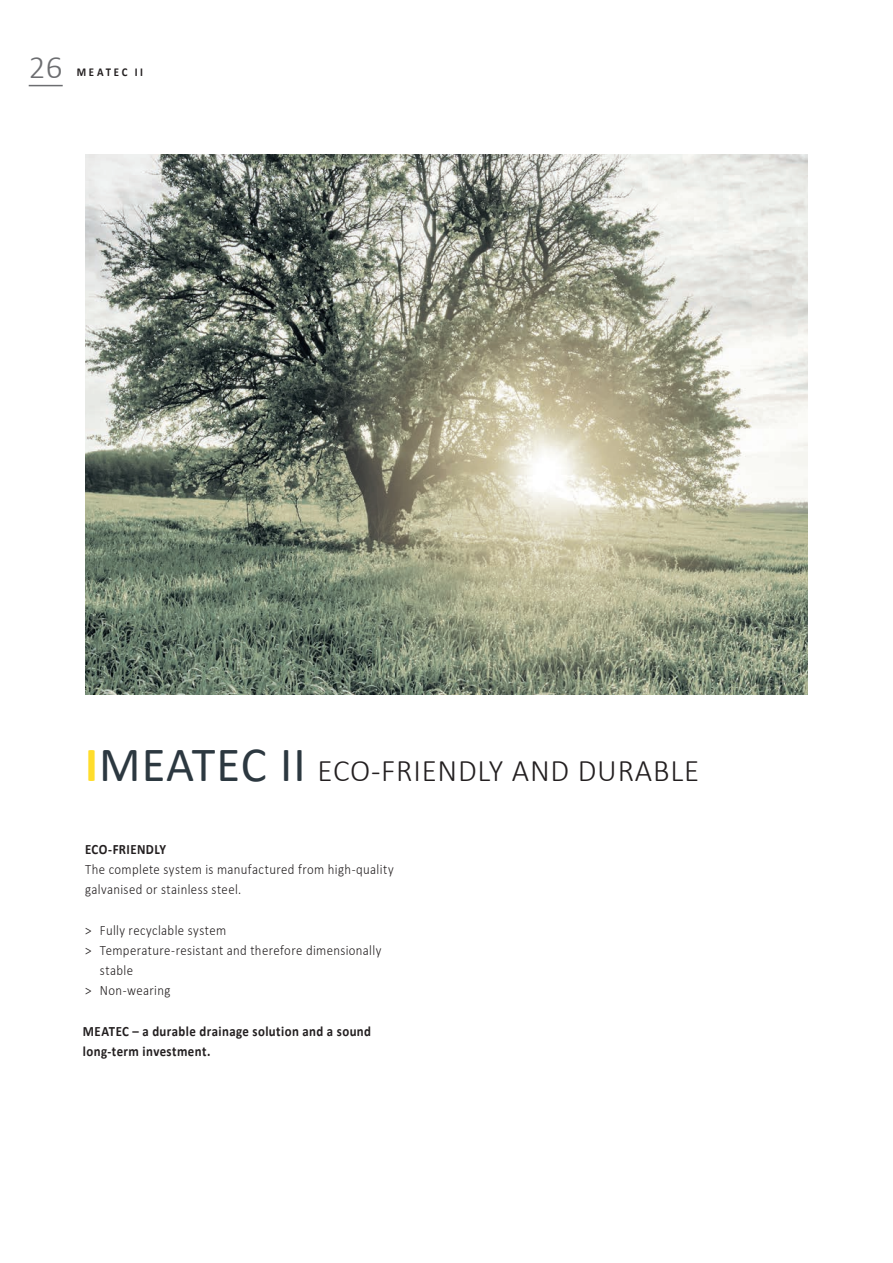
<style>
.page{position:relative;width:893px;height:1263px;background:#fff}
.page>*{position:absolute;margin:0;border:0;box-sizing:border-box;transform-origin:0 0}
.t1{font:300 33px "Calibri";color:#6c6d70}
.t2{font:300 31.5px "Calibri";letter-spacing:.025em;color:#231f20}
.t3{font:300 14.25px/20.2px "Calibri";letter-spacing:.025em;color:#231f20;scale:.9 1}
.t4{font:700 14.25px/20.2px "Calibri";letter-spacing:.03em;color:#231f20;scale:.9 1}
.t5{font:700 12px "Calibri";letter-spacing:.255em;color:#231f20;scale:.9 1}
.s1{font-weight:700;font-size:49.5px;color:#ffdd2b}
.s2{font-weight:400;font-size:49.5px;color:#2c3840}
</style>
<div class="page">
<img style="left:85px;top:154px;width:723px;height:540px">
<hr style="left:29px;top:85px;width:34px;height:1px;background:#6c6d70">
<h1 class="t1" style="left:29px;top:47px;width:36px">26</h1>
<p class="t5" style="left:77px;top:64px;width:75px">MEATEC II</p>
<h2 class="t2" style="left:85px;top:751px;width:616px"><span class="s1">I</span><span class="s2">MEATEC II</span> ECO-FRIENDLY AND DURABLE</h2>
<p class="t4" style="left:85px;top:838px;width:92px">ECO-FRIENDLY</p>
<p class="t3" style="left:85px;top:859px;width:344px">The complete system is manufactured from high-quality galvanised or stainless steel.</p>
<p class="t3" style="left:85px;top:919px;width:158px">&gt; Fully recyclable system</p>
<p class="t3" style="left:85px;top:940px;width:331px">&gt; Temperature-resistant and therefore dimensionally</p>
<p class="t3" style="left:100px;top:960px;width:38px">stable</p>
<p class="t3" style="left:85px;top:980px;width:96px">&gt; Non-wearing</p>
<p class="t4" style="left:83px;top:1021px;width:322px">MEATEC – a durable drainage solution and a sound long-term investment.</p>
</div>
